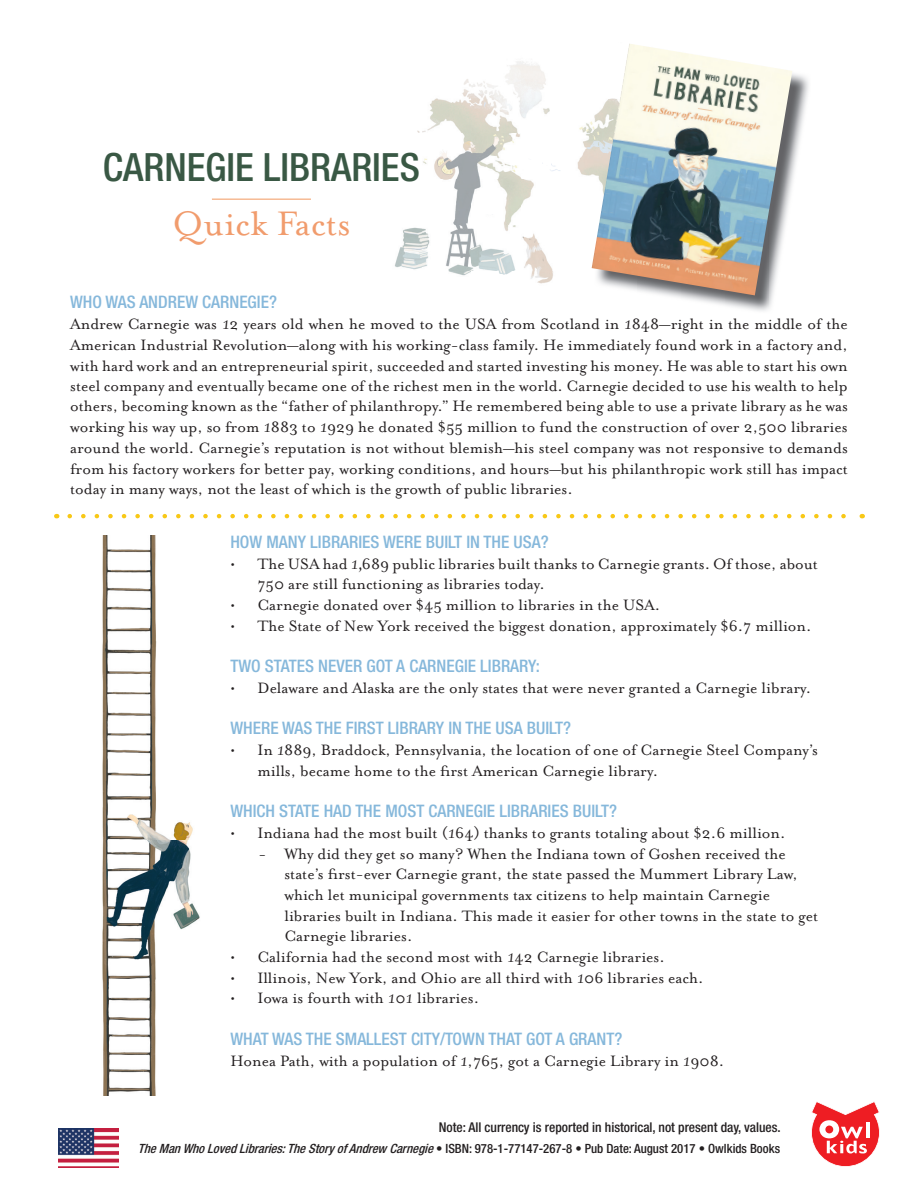
<style>
.page{position:relative;width:918px;height:1188px;background:#fff}
.page>*{position:absolute;margin:0;border:0;box-sizing:border-box;transform-origin:0 0}
.t1{font:500 condensed 39px "Helvetica Neue LT Std";color:#395844}
.t2{font:39px "Mrs Eaves OT";color:#f19c6d}
.t3{font:17.25px/20.5px "Mrs Eaves OT";color:#231f20}
.t4{font:500 condensed 17.25px "Helvetica Neue LT Std";color:#86b8db}
.t5{font:500 condensed 13.5px "Helvetica Neue LT Std";color:#231f20}
.t6{font:500 condensed 12.75px "Helvetica Neue LT Std";color:#231f20}
.s1{font-family:"Apple Chancery"}
.s2{font-style:italic}
</style>
<div class="page">
<img style="left:464px;top:61px;width:82px;height:27px">
<img style="left:395px;top:88px;width:197px;height:183px">
<img style="left:449px;top:271px;width:104px;height:13px">
<img style="left:666px;top:73px;width:143px;height:238px">
<img style="left:592px;top:44px;width:200px;height:251px">
<img style="left:102px;top:536px;width:98px;height:559px">
<hr style="left:212px;top:199px;width:99px;height:1px;background:#f3a471">
<svg style="left:70px;top:514px;width:776px;height:4px"></svg>
<svg style="left:811px;top:1101px;width:69px;height:66px"></svg>
<img style="left:59px;top:1129px;width:60px;height:38px">
<h1 class="t1" style="left:103px;top:144px;width:318px">CARNEGIE LIBRARIES</h1>
<h1 class="t2" style="left:172px;top:201px;width:180px">Quick Facts</h1>
<p class="t4" style="left:70px;top:292px;width:208px">WHO WAS ANDREW CARNEGIE?</p>
<p class="t3" style="left:70px;top:314px;width:779px;text-align:justify">Andrew Carnegie was <span class="s1">1</span>2 years old when he moved to the USA from Scotland in <span class="s1">1</span>848—right in the middle of the American Industrial Revolution—along with his working-class family. He immediately found work in a factory and, with hard work and an entrepreneurial spirit, succeeded and started investing his money. He was able to start his own steel company and eventually became one of the richest men in the world. Carnegie decided to use his wealth to help others, becoming known as the “father of philanthropy.” He remembered being able to use a private library as he was working his way up, so from <span class="s1">1</span>883 to <span class="s1">1</span>929 he donated $55 million to fund the construction of over 2,500 libraries around the world. Carnegie’s reputation is not without blemish—his steel company was not responsive to demands from his factory workers for better pay, working conditions, and hours—but his philanthropic work still has impact today in many ways, not the least of which is the growth of public libraries.</p>
<p class="t4" style="left:230px;top:532px;width:320px">HOW MANY LIBRARIES WERE BUILT IN THE USA?</p>
<p class="t3" style="left:257px;top:553px;width:562px;text-indent:-27px">• The USA had <span class="s1">1,</span>689 public libraries built thanks to Carnegie grants. Of those, about<br>750 are still functioning as libraries today.</p>
<p class="t3" style="left:230px;top:595px;width:431px">• Carnegie donated over $45 million to libraries in the USA.</p>
<p class="t3" style="left:230px;top:615px;width:583px">• The State of New York received the biggest donation, approximately $6.7 million.</p>
<p class="t4" style="left:230px;top:656px;width:311px">TWO STATES NEVER GOT A CARNEGIE LIBRARY:</p>
<p class="t3" style="left:230px;top:677px;width:582px">• Delaware and Alaska are the only states that were never granted a Carnegie library.</p>
<p class="t4" style="left:230px;top:718px;width:342px">WHERE WAS THE FIRST LIBRARY IN THE USA BUILT?</p>
<p class="t3" style="left:257px;top:740px;width:562px;text-indent:-27px">• In <span class="s1">1</span>889, Braddock, Pennsylvania, the location of one of Carnegie Steel Company’s mills, became home to the first American Carnegie library.</p>
<p class="t4" style="left:230px;top:801px;width:388px">WHICH STATE HAD THE MOST CARNEGIE LIBRARIES BUILT?</p>
<p class="t3" style="left:230px;top:822px;width:557px">• Indiana had the most built (<span class="s1">1</span>64) thanks to grants totaling about $2.6 million.</p>
<p class="t3" style="left:284px;top:843px;width:535px;text-indent:-26px">- Why did they get so many? When the Indiana town of Goshen received the state’s first-ever Carnegie grant, the state passed the Mummert Library Law, which let municipal governments tax citizens to help maintain Carnegie libraries built in Indiana. This made it easier for other towns in the state to get Carnegie libraries.</p>
<p class="t3" style="left:230px;top:947px;width:436px">• California had the second most with <span class="s1">1</span>42 Carnegie libraries.</p>
<p class="t3" style="left:230px;top:967px;width:475px">• Illinois, New York, and Ohio are all third with <span class="s1">1</span>06 libraries each.</p>
<p class="t3" style="left:230px;top:988px;width:250px">• Iowa is fourth with <span class="s1">1</span>0<span class="s1">1</span> libraries.</p>
<p class="t4" style="left:230px;top:1028px;width:394px">WHAT WAS THE SMALLEST CITY/TOWN THAT GOT A GRANT?</p>
<p class="t3" style="left:230px;top:1050px;width:495px">Honea Path, with a population of <span class="s1">1</span>,765, got a Carnegie Library in <span class="s1">1</span>908.</p>
<p class="t5" style="left:439px;top:1119px;width:343px">Note: All currency is reported in historical, not present day, values.</p>
<p class="t6" style="left:138px;top:1141px;width:644px"><span class="s2">TheManWhoLovedLibraries:TheStoryofAndrew Carnegie</span>• ISBN: 978-1-77147-267-8 • Pub Date: August 2017 • Owlkids Books</p>
</div>
